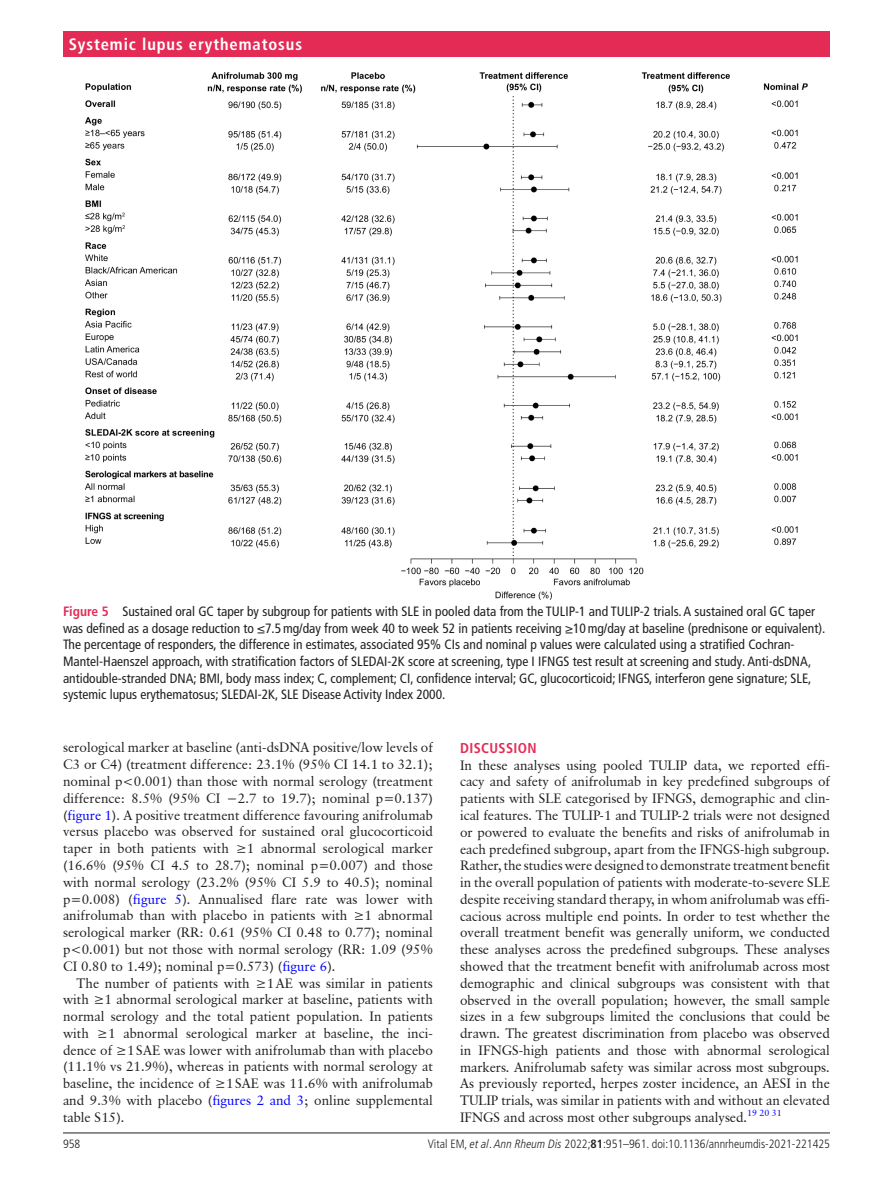
<style>
.page{position:relative;width:893px;height:1191px;background:#fff}
.page>*{position:absolute;margin:0;border:0;box-sizing:border-box;transform-origin:0 0}
.t1{font:700 condensed 16.5px "Frutiger LT Pro";letter-spacing:.055em;color:#fff}
.t2{font:700 condensed 14.25px "Frutiger LT Pro";letter-spacing:.025em;color:#e42b56}
.t3{font:13.5px/16.8px "Classical Garamond BT";color:#231f20;text-align:justify}
.t4{font:condensed 13.5px/16.5px "Frutiger LT Pro";color:#231f20}
.t5{font:300 condensed 12px "Frutiger LT Pro";color:#231f20}
.s1{font-weight:700;color:#e42b56}
.s2{color:#00f}
.s3{font-style:italic}
.s4{font-weight:700}
</style>
<div class="page">
<hr style="left:63px;top:1132px;width:767px;height:1px;background:#231f20">
<div style="left:63px;top:31px;width:767px;height:25px;background:#e42b56"></div>
<img style="left:85px;top:72px;width:723px;height:528px">
<p class="t1" style="left:69px;top:34px;width:235px">Systemic lupus erythematosus</p>
<p class="t4" style="left:63px;top:603px;width:764px"><span class="s1">Figure 5</span> Sustained oral GC taper by subgroup for patients with SLE in pooled data from the TULIP-1 and TULIP-2 trials. A sustained oral GC taper was defined as a dosage reduction to ≤7.5mg/day from week 40 to week 52 in patients receiving ≥10mg/day at baseline (prednisone or equivalent).<br>The percentage of responders, the difference in estimates, associated 95% CIs and nominal p values were calculated using a stratified Cochran-Mantel-Haenszel approach, with stratification factors of SLEDAI-2K score at screening, type I IFNGS test result at screening and study. Anti-dsDNA, antidouble-stranded DNA; BMI, body mass index; C, complement; CI, confidence interval; GC, glucocorticoid; IFNGS, interferon gene signature; SLE, systemic lupus erythematosus; SLEDAI-2K, SLE Disease Activity Index 2000.</p>
<p class="t3" style="left:63px;top:739px;width:371px">serological marker at baseline (anti-dsDNA positive/low levels of C3 or C4) (treatment difference: 23.1% (95% CI 14.1 to 32.1); nominal p&lt;0.001) than those with normal serology (treatment difference: 8.5% (95% CI −2.7 to 19.7); nominal p=0.137) (<span class="s2">figure 1</span>). A positive treatment difference favouring anifrolumab versus placebo was observed for sustained oral glucocorticoid taper in both patients with ≥1 abnormal serological marker (16.6% (95% CI 4.5 to 28.7); nominal p=0.007) and those with normal serology (23.2% (95% CI 5.9 to 40.5); nominal p=0.008) (<span class="s2">figure 5</span>). Annualised flare rate was lower with anifrolumab than with placebo in patients with ≥1 abnormal serological marker (RR: 0.61 (95% CI 0.48 to 0.77); nominal p&lt;0.001) but not those with normal serology (RR: 1.09 (95% CI 0.80 to 1.49); nominal p=0.573) (<span class="s2">figure 6</span>).</p>
<p class="t3" style="left:63px;top:974px;width:371px;text-indent:14px">The number of patients with ≥1AE was similar in patients with ≥1 abnormal serological marker at baseline, patients with normal serology and the total patient population. In patients with ≥1 abnormal serological marker at baseline, the inci&shy;dence of ≥1SAE was lower with anifrolumab than with placebo (11.1% vs 21.9%), whereas in patients with normal serology at baseline, the incidence of ≥1SAE was 11.6% with anifrolumab and 9.3% with placebo (<span class="s2">figures 2 and 3</span>; online supplemental table S15).</p>
<p class="t2" style="left:460px;top:739px;width:78px">DISCUSSION</p>
<p class="t3" style="left:460px;top:756px;width:371px">In these analyses using pooled TULIP data, we reported effi&shy;cacy and safety of anifrolumab in key predefined subgroups of patients with SLE categorised by IFNGS, demographic and clin&shy;ical features. The TULIP-1 and TULIP-2 trials were not designed or powered to evaluate the benefits and risks of anifrolumab in each predefined subgroup, apart from the IFNGS-high subgroup.<br>Rather, the studies were designed to demonstrate treatment benefit in the overall population of patients with moderate-to-severe SLE despite receiving standard therapy, in whom anifrolumab was effi&shy;cacious across multiple end points. In order to test whether the overall treatment benefit was generally uniform, we conducted these analyses across the predefined subgroups. These analyses showed that the treatment benefit with anifrolumab across most demographic and clinical subgroups was consistent with that observed in the overall population; however, the small sample sizes in a few subgroups limited the conclusions that could be drawn. The greatest discrimination from placebo was observed in IFNGS-high patients and those with abnormal serological markers. Anifrolumab safety was similar across most subgroups.<br>As previously reported, herpes zoster incidence, an AESI in the TULIP trials, was similar in patients with and without an elevated IFNGS and across most other subgroups analysed.<sup>19</sup> <sup>20</sup> <sup>31</sup></p>
<p class="t5" style="left:63px;top:1136px;width:19px">958</p>
<p class="t5" style="left:428px;top:1136px;width:404px">Vital EM, <span class="s3">et al</span>. <span class="s3">Ann Rheum Dis</span> 2022;<span class="s4">81</span>:951–961. doi:10.1136/annrheumdis-2021-221425</p>
</div>
